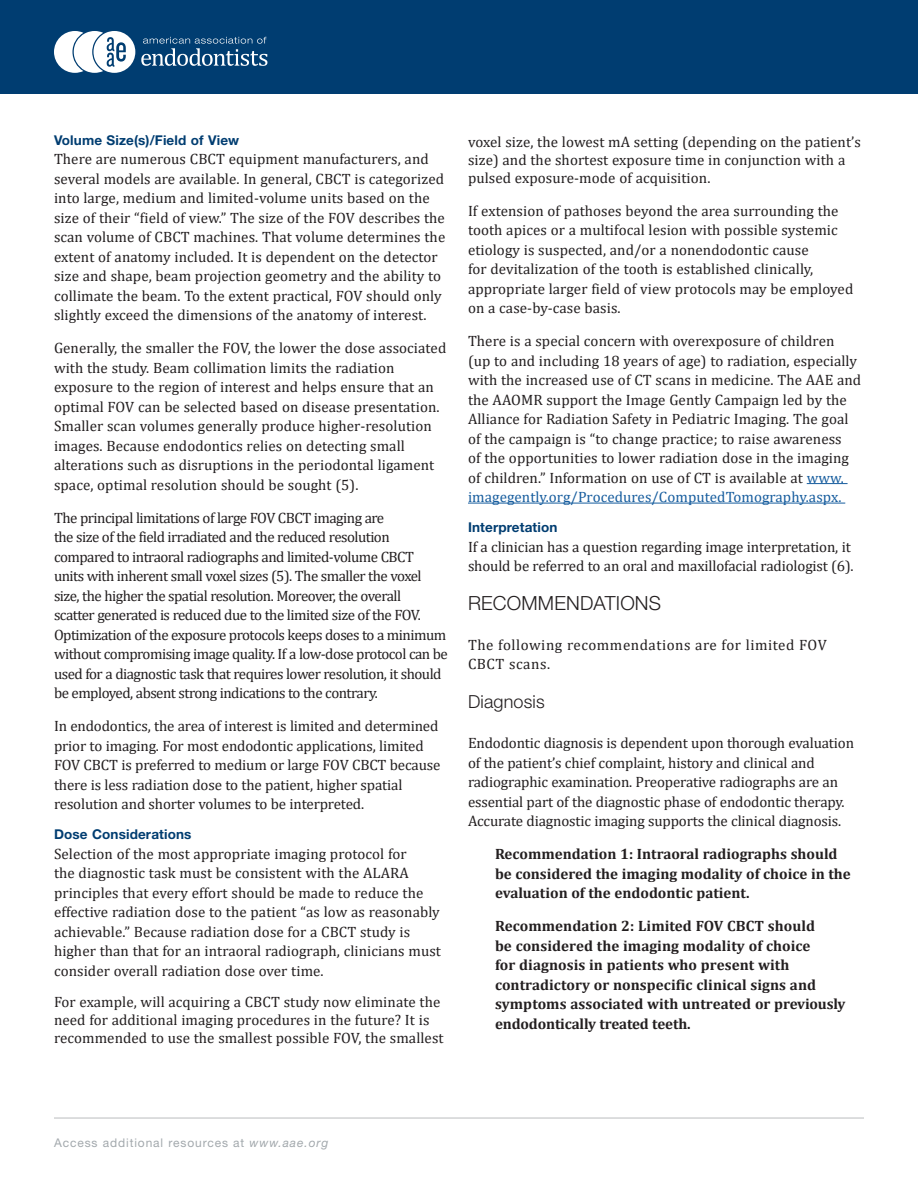
<style>
.page{position:relative;width:918px;height:1188px;background:#fff}
.page>*{position:absolute;margin:0;border:0;box-sizing:border-box;transform-origin:0 0}
.Heading_2{font:300 19.5px "Helvetica Neue LT Std";letter-spacing:.01em;color:#231f20}
.Heading_2-2{font:300 18px "Helvetica Neue LT Std";letter-spacing:.01em;color:#231f20}
.Text_1{font:15px/19.5px "Cambria";letter-spacing:.005em;color:#231f20}
.Text_1-2{font:15px/19.5px "Cambria";letter-spacing:-.035em;color:#231f20}
.Text_1-3{font:700 15px/19.5px "Cambria";color:#231f20}
.Text_1-4{font:15px/19.5px "Cambria";letter-spacing:.035em;color:#231f20}
.Heading_4{font:700 13.5px "Helvetica Neue LT Std";letter-spacing:.01em;color:#003d71}
.t1{font:12px "Helvetica Neue LT Std";letter-spacing:.075em;color:#a3a9ad}
.s1{color:#175d9e}
.s2{font-style:italic}
</style>
<div class="page">
<div style="left:0;top:0;width:918px;height:94px;background:#003d71"></div>
<hr style="left:54px;top:1117px;width:810px;height:2px;background:#d1d2d4">
<svg style="left:54px;top:31px;width:81px;height:42px"></svg>
<svg style="left:141px;top:37px;width:126px;height:29px"></svg>
<hr style="left:807px;top:483px;width:41px;height:1px;background:#175d9e">
<hr style="left:468px;top:503px;width:377px;height:1px;background:#175d9e">
<p class="Heading_4" style="left:54px;top:131px;width:187px">Volume Size(s)/Field of View</p>
<p class="Text_1" style="left:54px;top:149px;width:393px">There are numerous CBCT equipment manufacturers, and several models are available. In general, CBCT is categorized into large, medium and limited-volume units based on the size of their “field of view.” The size of the FOV describes the scan volume of CBCT machines. That volume determines the extent of anatomy included. It is dependent on the detector size and shape, beam projection geometry and the ability to collimate the beam. To the extent practical, FOV should only slightly exceed the dimensions of the anatomy of interest.</p>
<p class="Text_1" style="left:54px;top:338px;width:394px">Generally, the smaller the FOV, the lower the dose associated with the study. Beam collimation limits the radiation exposure to the region of interest and helps ensure that an optimal FOV can be selected based on disease presentation.<br>Smaller scan volumes generally produce higher-resolution images. Because endodontics relies on detecting small alterations such as disruptions in the periodontal ligament space, optimal resolution should be sought (5).</p>
<p class="Text_1-2" style="left:54px;top:508px;width:395px">The principal limitations of large FOV CBCT imaging are<br>the size of the field irradiated and the reduced resolution compared to intraoral radiographs and limited-volume CBCT units with inherent small voxel sizes (5). The smaller the voxel size, the higher the spatial resolution. Moreover, the overall<br>scatter generated is reduced due to the limited size of the FOV.<br>Optimization of the exposure protocols keeps doses to a minimum without compromising image quality. If a low-dose protocol can be used for a diagnostic task that requires lower resolution, it should be employed, absent strong indications to the contrary.</p>
<p class="Text_1" style="left:54px;top:716px;width:388px">In endodontics, the area of interest is limited and determined prior to imaging. For most endodontic applications, limited FOV CBCT is preferred to medium or large FOV CBCT because there is less radiation dose to the patient, higher spatial resolution and shorter volumes to be interpreted.</p>
<p class="Heading_4" style="left:54px;top:826px;width:139px">Dose Considerations</p>
<p class="Text_1" style="left:54px;top:844px;width:388px">Selection of the most appropriate imaging protocol for<br>the diagnostic task must be consistent with the ALARA principles that every effort should be made to reduce the effective radiation dose to the patient “as low as reasonably achievable.” Because radiation dose for a CBCT study is higher than that for an intraoral radiograph, clinicians must consider overall radiation dose over time.</p>
<p class="Text_1" style="left:54px;top:993px;width:391px;line-height:18px">For example, will acquiring a CBCT study now eliminate the need for additional imaging procedures in the future? It is recommended to use the smallest possible FOV, the smallest</p>
<p class="Text_1" style="left:468px;top:132px;width:395px;line-height:18px">voxel size, the lowest mA setting (depending on the patient’s size) and the shortest exposure time in conjunction with a pulsed exposure-mode of acquisition.</p>
<p class="Text_1" style="left:468px;top:201px;width:387px">If extension of pathoses beyond the area surrounding the tooth apices or a multifocal lesion with possible systemic etiology is suspected, and/or a nonendodontic cause<br>for devitalization of the tooth is established clinically, appropriate larger field of view protocols may be employed on a case-by-case basis.</p>
<p class="Text_1" style="left:468px;top:331px;width:395px">There is a special concern with overexposure of children<br>(up to and including 18 years of age) to radiation, especially with the increased use of CT scans in medicine. The AAE and the AAOMR support the Image Gently Campaign led by the Alliance for Radiation Safety in Pediatric Imaging. The goal of the campaign is “to change practice; to raise awareness<br>of the opportunities to lower radiation dose in the imaging of children.” Information on use of CT is available at <span class="s1">www. imagegently.org/Procedures/ComputedTomography.aspx.</span></p>
<p class="Heading_4" style="left:468px;top:519px;width:91px">Interpretation</p>
<p class="Text_1" style="left:468px;top:537px;width:387px">If a clinician has a question regarding image interpretation, it should be referred to an oral and maxillofacial radiologist (6).</p>
<p class="Heading_2" style="left:468px;top:591px;width:195px">RECOMMENDATIONS</p>
<p class="Text_1-4" style="left:468px;top:635px;width:360px">The following recommendations are for limited FOV<br>CBCT scans.</p>
<p class="Heading_2-2" style="left:468px;top:691px;width:78px">Diagnosis</p>
<p class="Text_1" style="left:468px;top:733px;width:388px">Endodontic diagnosis is dependent upon thorough evaluation of the patient’s chief complaint, history and clinical and radiographic examination. Preoperative radiographs are an essential part of the diagnostic phase of endodontic therapy.<br>Accurate diagnostic imaging supports the clinical diagnosis.</p>
<p class="Text_1-3" style="left:495px;top:844px;width:357px">Recommendation 1: Intraoral radiographs should be considered the imaging modality of choice in the evaluation of the endodontic patient.</p>
<p class="Text_1-3" style="left:495px;top:916px;width:352px">Recommendation 2: Limited FOV CBCT should<br>be considered the imaging modality of choice<br>for diagnosis in patients who present with contradictory or nonspecific clinical signs and symptoms associated with untreated or previously endodontically treated teeth.</p>
<p class="t1" style="left:54px;top:1136px;width:276px">Access additional resources at <span class="s2">www.aae.org</span></p>
</div>
